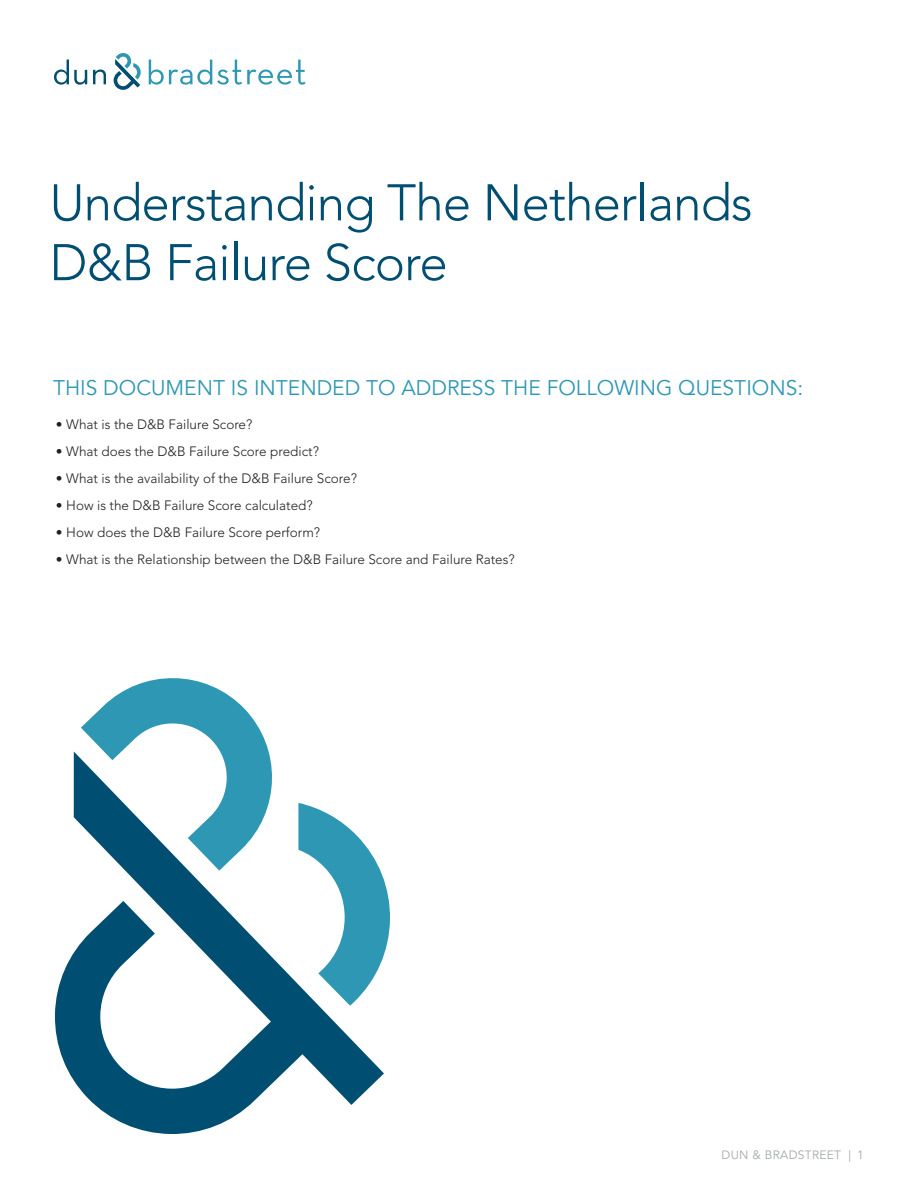
<style>
.page{position:relative;width:918px;height:1188px;background:#fff}
.page>*{position:absolute;margin:0;border:0;box-sizing:border-box;transform-origin:0 0}
._05_Body_Copy{font:300 51px "Avenir LT Std";letter-spacing:-.015em;color:#004e71}
.t1{font:21px "Avenir LT Std";color:#2e97b4}
._05_Body_Copy-2{font:300 13.5px "Avenir LT Std";color:#231f20}
.t2{font:12px "Avenir LT Std";letter-spacing:.025em;color:#a3a9ad}
.s1{font-family:"Sabon LT Std";font-weight:400}
</style>
<div class="page">
<svg style="left:81px;top:678px;width:309px;height:276px"></svg>
<svg style="left:55px;top:751px;width:329px;height:383px"></svg>
<svg style="left:54px;top:53px;width:87px;height:37px"></svg>
<svg style="left:149px;top:60px;width:157px;height:25px"></svg>
<p class="_05_Body_Copy" style="left:50px;top:173px;width:705px">Understanding The Netherlands</p>
<p class="_05_Body_Copy" style="left:50px;top:233px;width:400px">D&amp;B Failure Score</p>
<p class="t1" style="left:53px;top:375px;width:752px">THIS DOCUMENT IS INTENDED TO ADDRESS THE FOLLOWING QUESTIONS:</p>
<p class="_05_Body_Copy-2" style="left:56px;top:417px;width:198px"><span class="s1">•</span> What is the D&amp;B Failure Score?</p>
<p class="_05_Body_Copy-2" style="left:56px;top:444px;width:265px"><span class="s1">•</span> What does the D&amp;B Failure Score predict?</p>
<p class="_05_Body_Copy-2" style="left:56px;top:471px;width:303px"><span class="s1">•</span> What is the availability of the D&amp;B Failure Score?</p>
<p class="_05_Body_Copy-2" style="left:56px;top:498px;width:258px"><span class="s1">•</span> How is the D&amp;B Failure Score calculated?</p>
<p class="_05_Body_Copy-2" style="left:56px;top:525px;width:266px"><span class="s1">•</span> How does the D&amp;B Failure Score perform?</p>
<p class="_05_Body_Copy-2" style="left:56px;top:552px;width:460px"><span class="s1">•</span> What is the Relationship between the D&amp;B Failure Score and Failure Rates?</p>
<p class="t2" style="left:722px;top:1148px;width:144px">DUN &amp; BRADSTREET | 1</p>
</div>
